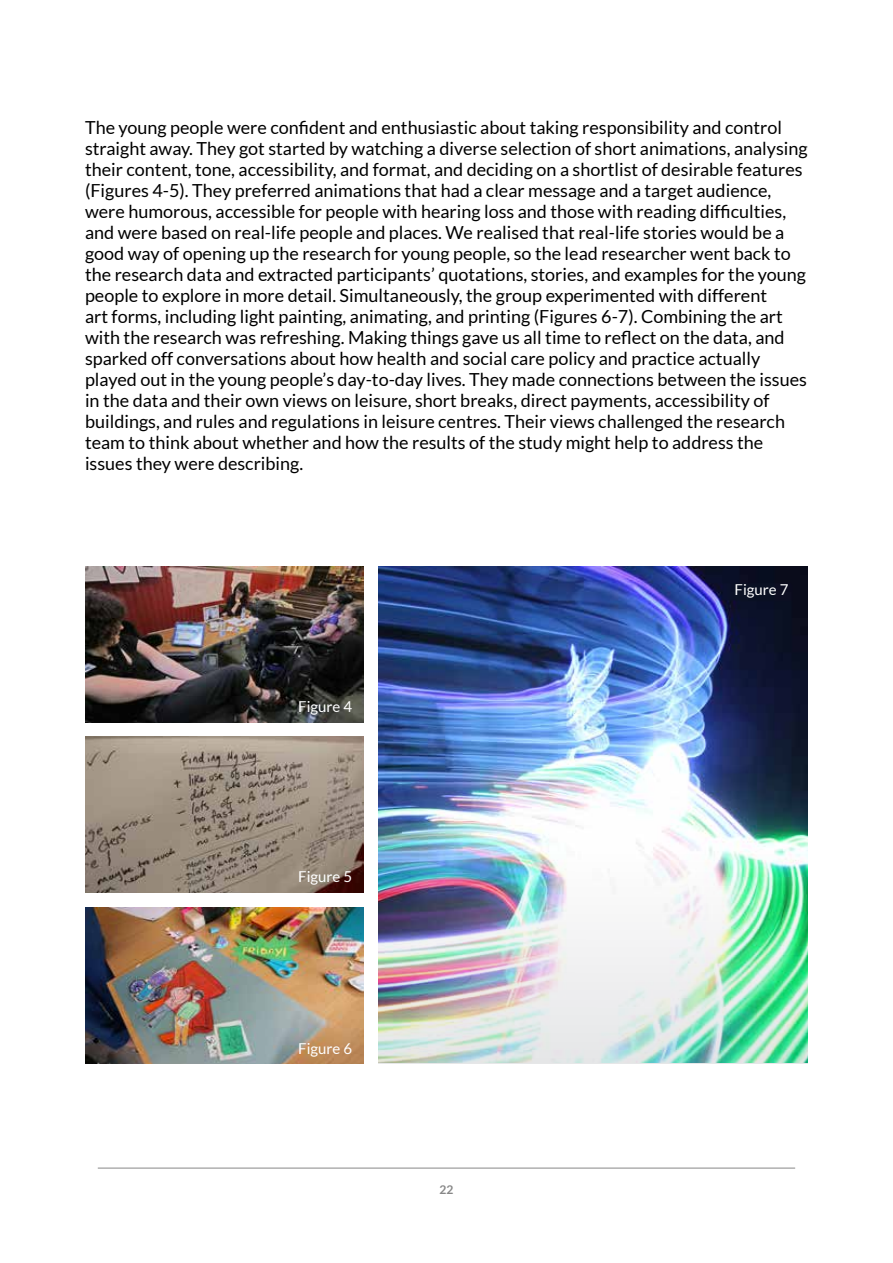
<style>
.page{position:relative;width:893px;height:1263px;background:#fff}
.page>*{position:absolute;margin:0;border:0;box-sizing:border-box;transform-origin:0 0}
.t1{font:18px/21px "Lato";color:#000}
.t2{font:15px "Lato";color:#fff}
.t3{font:700 12px "Lato";color:#878787}
</style>
<div class="page">
<img style="left:85px;top:566px;width:278px;height:157px">
<img style="left:85px;top:737px;width:278px;height:156px">
<img style="left:85px;top:908px;width:278px;height:156px">
<img style="left:378px;top:566px;width:430px;height:498px">
<hr style="left:98px;top:1168px;width:697px;height:1px;background:#878787">
<p class="t1" style="left:85px;top:116px;width:724px">The young people were confident and enthusiastic about taking responsibility and control straight away. They got started by watching a diverse selection of short animations, analysing their content, tone, accessibility, and format, and deciding on a shortlist of desirable features (Figures 4-5). They preferred animations that had a clear message and a target audience, were humorous, accessible for people with hearing loss and those with reading difficulties, and were based on real-life people and places. We realised that real-life stories would be a good way of opening up the research for young people, so the lead researcher went back to the research data and extracted participants’ quotations, stories, and examples for the young people to explore in more detail. Simultaneously, the group experimented with different<br>art forms, including light painting, animating, and printing (Figures 6-7). Combining the art with the research was refreshing. Making things gave us all time to reflect on the data, and sparked off conversations about how health and social care policy and practice actually played out in the young people’s day-to-day lives. They made connections between the issues in the data and their own views on leisure, short breaks, direct payments, accessibility of buildings, and rules and regulations in leisure centres. Their views challenged the research team to think about whether and how the results of the study might help to address the issues they were describing.</p>
<p class="t2" style="left:298px;top:698px;width:55px">Figure 4</p>
<p class="t2" style="left:298px;top:868px;width:55px">Figure 5</p>
<p class="t2" style="left:298px;top:1040px;width:55px">Figure 6</p>
<p class="t3" style="left:439px;top:1183px;width:15px">22</p>
<p class="t2" style="left:734px;top:581px;width:55px">Figure 7</p>
</div>
